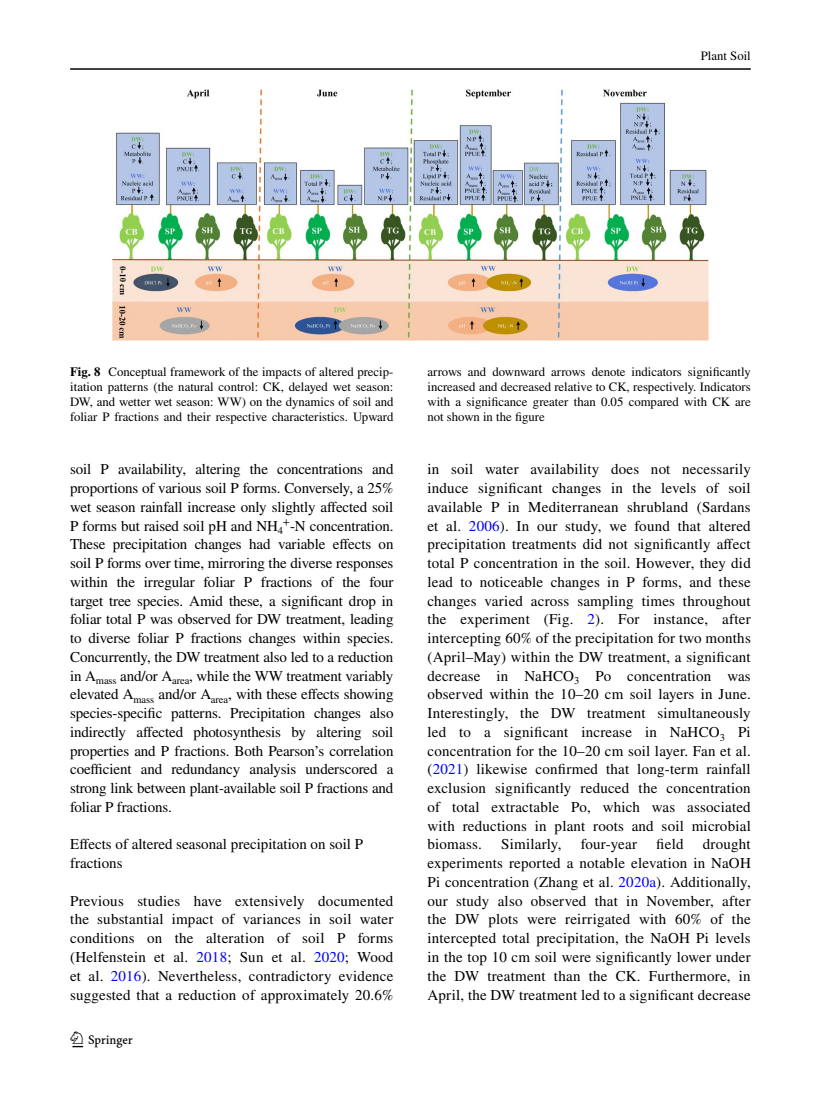
<style>
.page{position:relative;width:821px;height:1106px;background:#fff}
.page>*{position:absolute;margin:0;border:0;box-sizing:border-box;transform-origin:0 0}
.t1{font:22.5px "Springnew Regular 2";color:#000}
.t2{font:15px/18.8px "STIX";letter-spacing:.015em;color:#000;text-align:justify}
.t3{font:12.75px/15px "STIX";color:#000;text-align:justify}
.s1{font-weight:700}
.s2{color:#00f}
</style>
<div class="page">
<hr style="left:70px;top:68px;width:680px;height:2px;background:#000">
<img style="left:113px;top:89px;width:595px;height:252px">
<p class="t3" style="left:701px;top:49px;width:51px">Plant Soil</p>
<p class="t3" style="left:70px;top:365px;width:325px"><span class="s1">Fig. 8</span> Conceptual framework of the impacts of altered precip&shy;itation patterns (the natural control: CK, delayed wet season:<br>DW, and wetter wet season: WW) on the dynamics of soil and foliar P fractions and their respective characteristics. Upward</p>
<p class="t3" style="left:427px;top:365px;width:325px">arrows and downward arrows denote indicators significantly increased and decreased relative to CK, respectively. Indicators with a significance greater than 0.05 compared with CK are not shown in the figure</p>
<p class="t2" style="left:70px;top:461px;width:325px">soil P availability, altering the concentrations and proportions of various soil P forms. Conversely, a 25% wet season rainfall increase only slightly affected soil P forms but raised soil pH and NH<sub>4</sub><sup>+</sup>-N concentration.<br>These precipitation changes had variable effects on soil P forms over time, mirroring the diverse responses within the irregular foliar P fractions of the four target tree species. Amid these, a significant drop in foliar total P was observed for DW treatment, leading to diverse foliar P fractions changes within species.<br>Concurrently, the DW treatment also led to a reduction in A<sub>mass</sub> and/or A<sub>area</sub>, while the WW treatment variably elevated A<sub>mass</sub> and/or A<sub>area</sub>, with these effects showing species-specific patterns. Precipitation changes also indirectly affected photosynthesis by altering soil properties and P fractions. Both Pearson’s correlation coefficient and redundancy analysis underscored a strong link between plant-available soil P fractions and foliar P fractions.</p>
<p class="t2" style="left:70px;top:836px;width:294px">Effects of altered seasonal precipitation on soil P fractions</p>
<p class="t2" style="left:70px;top:892px;width:325px">Previous studies have extensively documented the substantial impact of variances in soil water conditions on the alteration of soil P forms (Helfenstein et al. <span class="s2">2018</span>; Sun et al. <span class="s2">2020</span>; Wood et al. <span class="s2">2016</span>). Nevertheless, contradictory evidence suggested that a reduction of approximately 20.6%</p>
<h1 class="t1" style="left:72px;top:1031px;width:62px">1 3</h1>
<p class="t2" style="left:427px;top:461px;width:325px">in soil water availability does not necessarily induce significant changes in the levels of soil available P in Mediterranean shrubland (Sardans et al. <span class="s2">2006</span>). In our study, we found that altered precipitation treatments did not significantly affect total P concentration in the soil. However, they did lead to noticeable changes in P forms, and these changes varied across sampling times throughout the experiment (Fig. <span class="s2">2</span>). For instance, after intercepting 60% of the precipitation for two months (April–May) within the DW treatment, a significant decrease in NaHCO<sub>3</sub> Po concentration was observed within the 10–20 cm soil layers in June.<br>Interestingly, the DW treatment simultaneously led to a significant increase in NaHCO<sub>3</sub> Pi concentration for the 10–20 cm soil layer. Fan et al. (<span class="s2">2021</span>) likewise confirmed that long-term rainfall exclusion significantly reduced the concentration of total extractable Po, which was associated with reductions in plant roots and soil microbial biomass.</p>
<p class="t2" style="left:427px;top:836px;width:325px;text-indent:275px">drought experiments reported a notable elevation in NaOH Pi concentration (Zhang et al. <span class="s2">2020a</span>). Additionally, our study also observed that in November, after the DW plots were reirrigated with 60% of the intercepted total precipitation, the NaOH Pi levels in the top 10 cm soil were significantly lower under the DW treatment than the CK. Furthermore, in April, the DW treatment led to a significant decrease</p>
<p class="t2" style="left:501px;top:836px;width:62px">Similarly,</p>
<p class="t2" style="left:581px;top:836px;width:58px">four-year</p>
<p class="t2" style="left:656px;top:836px;width:29px">field</p>
</div>
